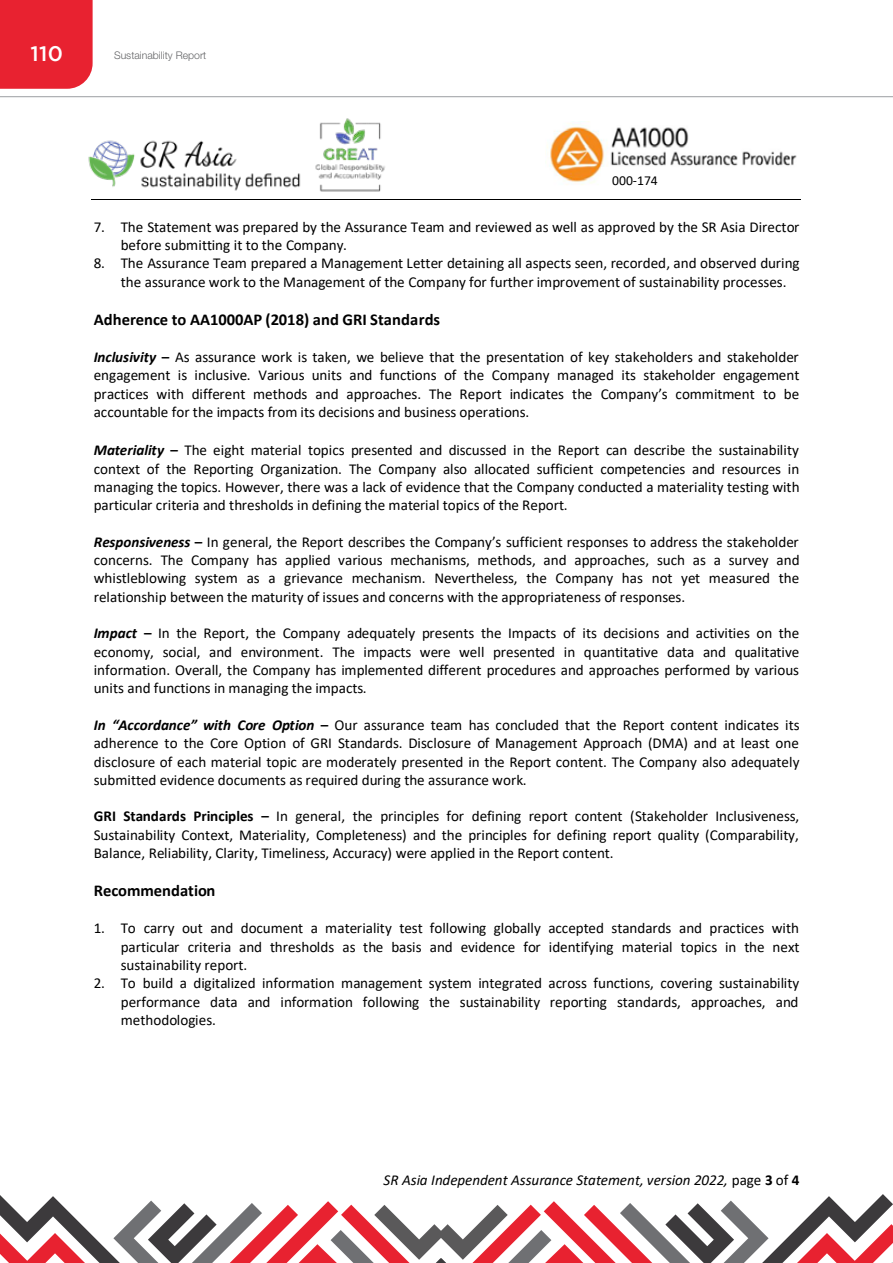
<style>
.page{position:relative;width:893px;height:1263px;background:#fff}
.page>*{position:absolute;margin:0;border:0;box-sizing:border-box;transform-origin:0 0}
.t1{font:500 21px "Gotham";color:#fff}
.t2{font:700 16.5px "Calibri";color:#000}
.t3{font:15.15px/18.3px "Calibri";color:#000;text-align:justify}
.t4{font:italic 15.15px "Calibri";letter-spacing:-.005em;color:#000}
.t5{font:13.65px "Calibri";letter-spacing:-.005em;color:#000}
.t6{font:300 10.5px "Helvetica Neue LT Std";color:#636466}
.s1{font-weight:700;font-style:italic}
.s2{font-weight:700}
.s3{font-style:normal}
.s4{font-weight:700;font-style:normal}
</style>
<div class="page">
<hr style="left:92px;top:199px;width:709px;height:1px;background:#000">
<img style="left:88px;top:140px;width:213px;height:51px">
<img style="left:315px;top:118px;width:70px;height:74px">
<img style="left:547px;top:121px;width:250px;height:64px">
<div style="left:601px;top:167px;width:74px;height:28px;background:#fff"></div>
<div style="left:0;top:0;width:93px;height:89px;background:#e82230"></div>
<hr style="left:0;top:96px;width:893px;height:1px;background:#a7a9ac">
<svg style="left:0;top:1194px;width:893px;height:69px"></svg>
<h1 class="t1" style="left:30px;top:41px;width:34px">110</h1>
<p class="t6" style="left:114px;top:48px;width:94px">Sustainability Report</p>
<p class="t5" style="left:612px;top:171px;width:47px">000-174</p>
<p class="t3" style="left:121px;top:217px;width:680px;text-indent:-27px">7. The Statement was prepared by the Assurance Team and reviewed as well as approved by the SR Asia Director before submitting it to the Company.</p>
<p class="t3" style="left:121px;top:254px;width:680px;text-indent:-27px">8. The Assurance Team prepared a Management Letter detaining all aspects seen, recorded, and observed during the assurance work to the Management of the Company for further improvement of sustainability processes.</p>
<p class="t2" style="left:94px;top:308px;width:348px">Adherence to AA1000AP (2018) and GRI Standards</p>
<p class="t3" style="left:94px;top:347px;width:707px"><span class="s1">Inclusivity</span> <span class="s2">–</span> As assurance work is taken, we believe that the presentation of key stakeholders and stakeholder engagement is inclusive. Various units and functions of the Company managed its stakeholder engagement practices with different methods and approaches. The Report indicates the Company’s commitment to be accountable for the impacts from its decisions and business operations.</p>
<p class="t3" style="left:94px;top:441px;width:707px"><span class="s1">Materiality</span> <span class="s2">–</span> The eight material topics presented and discussed in the Report can describe the sustainability context of the Reporting Organization. The Company also allocated sufficient competencies and resources in managing the topics. However, there was a lack of evidence that the Company conducted a materiality testing with particular criteria and thresholds in defining the material topics of the Report.</p>
<p class="t3" style="left:94px;top:532px;width:707px"><span class="s1">Responsiveness</span> <span class="s2">–</span> In general, the Report describes the Company’s sufficient responses to address the stakeholder concerns. The Company has applied various mechanisms, methods, and approaches, such as a survey and whistleblowing system as a grievance mechanism. Nevertheless, the Company has not yet measured the relationship between the maturity of issues and concerns with the appropriateness of responses.</p>
<p class="t3" style="left:94px;top:624px;width:707px"><span class="s1">Impact</span> <span class="s2">–</span> In the Report, the Company adequately presents the Impacts of its decisions and activities on the economy, social, and environment. The impacts were well presented in quantitative data and qualitative information. Overall, the Company has implemented different procedures and approaches performed by various units and functions in managing the impacts.</p>
<p class="t3" style="left:94px;top:715px;width:707px"><span class="s1">In “Accordance” with Core Option</span> <span class="s2">–</span> Our assurance team has concluded that the Report content indicates its adherence to the Core Option of GRI Standards. Disclosure of Management Approach (DMA) and at least one disclosure of each material topic are moderately presented in the Report content. The Company also adequately submitted evidence documents as required during the assurance work.</p>
<p class="t3" style="left:94px;top:807px;width:707px"><span class="s2">GRI Standards Principles –</span> In general, the principles for defining report content (Stakeholder Inclusiveness, Sustainability Context, Materiality, Completeness) and the principles for defining report quality (Comparability, Balance, Reliability, Clarity, Timeliness, Accuracy) were applied in the Report content.</p>
<p class="t2" style="left:94px;top:879px;width:123px">Recommendation</p>
<p class="t3" style="left:121px;top:919px;width:680px;text-indent:-27px">1. To carry out and document a materiality test following globally accepted standards and practices with particular criteria and thresholds as the basis and evidence for identifying material topics in the next sustainability report.</p>
<p class="t3" style="left:121px;top:973px;width:680px;text-indent:-27px">2. To build a digitalized information management system integrated across functions, covering sustainability performance data and information following the sustainability reporting standards, approaches, and methodologies.</p>
<p class="t4" style="left:384px;top:1169px;width:417px">SR Asia Independent Assurance Statement, version 2022, <span class="s3">page</span> <span class="s4">3</span> <span class="s3">of</span> <span class="s4">4</span></p>
</div>
